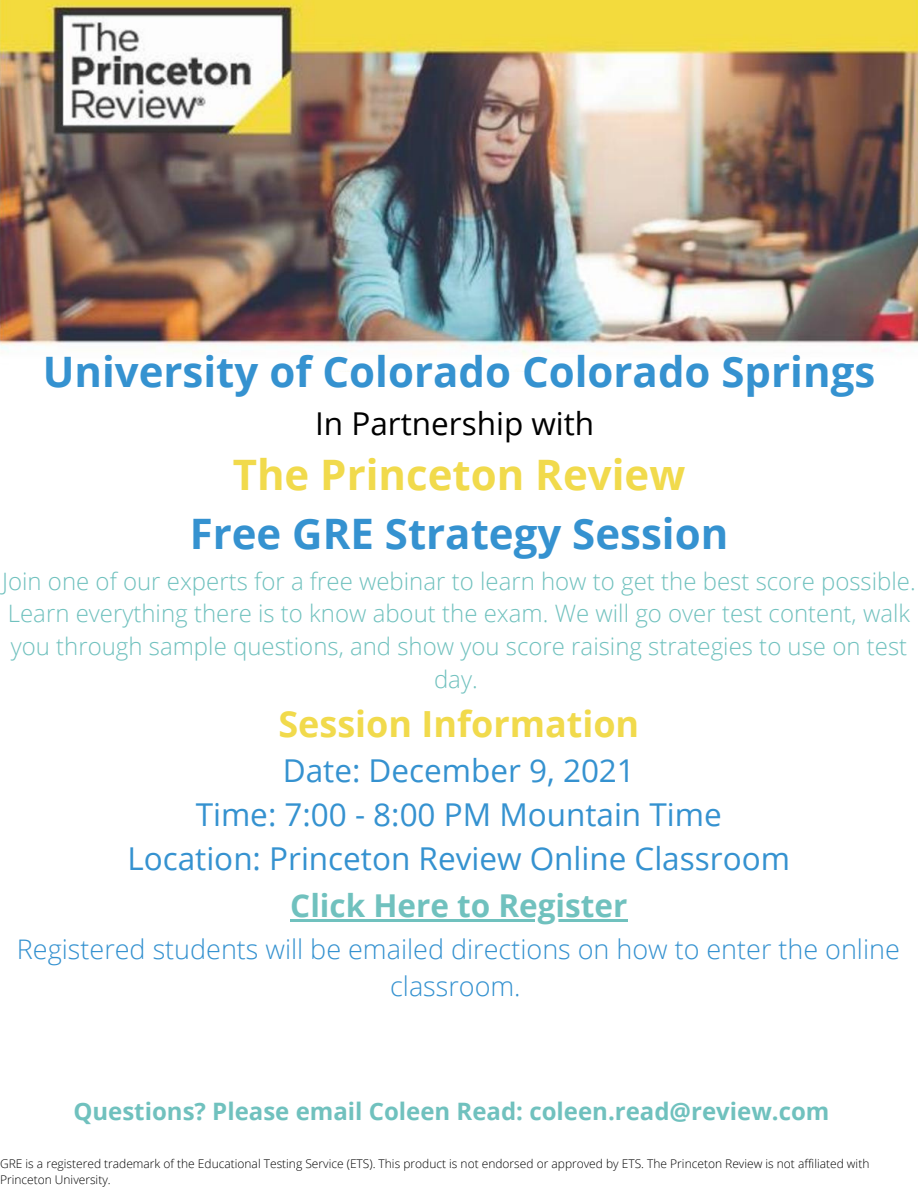
<style>
.page{position:relative;width:918px;height:1188px;background:#fff}
.page>*{position:absolute;margin:0;border:0;box-sizing:border-box;transform-origin:0 0}
.t1{font:700 42px "Open Sans";color:#3592d0}
.t2{font:700 42px "Open Sans";color:#f1da4c}
.t3{font:700 36px "Open Sans";color:#f1da4c}
.t4{font:31.5px "Open Sans";color:#3592d0}
.t5{font:700 31.5px "Open Sans";color:#70c1be}
.t6{font:31.5px "Open Sans";color:#000}
.t7{font:300 27px/37.2px "Open Sans";color:#3592d0;text-align:center}
.t8{font:300 24px/32.7px "Open Sans";color:#70c1be;text-align:center}
.t9{font:700 24px "Open Sans";color:#70c1be}
.t10{font:300 12px/16px "Open Sans";color:#000}
</style>
<div class="page">
<img style="left:0;top:0;width:918px;height:372px">
<hr style="left:290px;top:919px;width:338px;height:3px;background:#70c1be">
<p class="t1" style="left:43px;top:342px;width:834px">University of Colorado Colorado Springs</p>
<p class="t6" style="left:315px;top:401px;width:281px">In Partnership with</p>
<p class="t2" style="left:233px;top:445px;width:454px">The Princeton Review</p>
<p class="t1" style="left:190px;top:504px;width:540px">Free GRE Strategy Session</p>
<p class="t8" style="left:2px;top:564px;width:915px">Join one of our experts for a free webinar to learn how to get the best score possible.<br>Learn everything there is to know about the exam. We will go over test content, walk you through sample questions, and show you score raising strategies to use on test day.</p>
<p class="t3" style="left:279px;top:699px;width:362px">Session Information</p>
<p class="t4" style="left:283px;top:749px;width:354px">Date: December 9, 2021</p>
<p class="t4" style="left:196px;top:793px;width:528px">Time: 7:00 - 8:00 PM Mountain Time</p>
<p class="t4" style="left:127px;top:836px;width:664px">Location: Princeton Review Online Classroom</p>
<p class="t5" style="left:290px;top:883px;width:339px">Click Here to Register</p>
<p class="t7" style="left:17px;top:930px;width:884px">Registered students will be emailed directions on how to enter the online classroom.</p>
<p class="t9" style="left:73px;top:1094px;width:758px">Questions? Please email Coleen Read: coleen.read@review.com</p>
<p class="t10" style="left:0;top:1155px;width:871px">GRE is a registered trademark of the Educational Testing Service (ETS). This product is not endorsed or approved by ETS. The Princeton Review is not affiliated with<br>Princeton University.</p>
</div>
